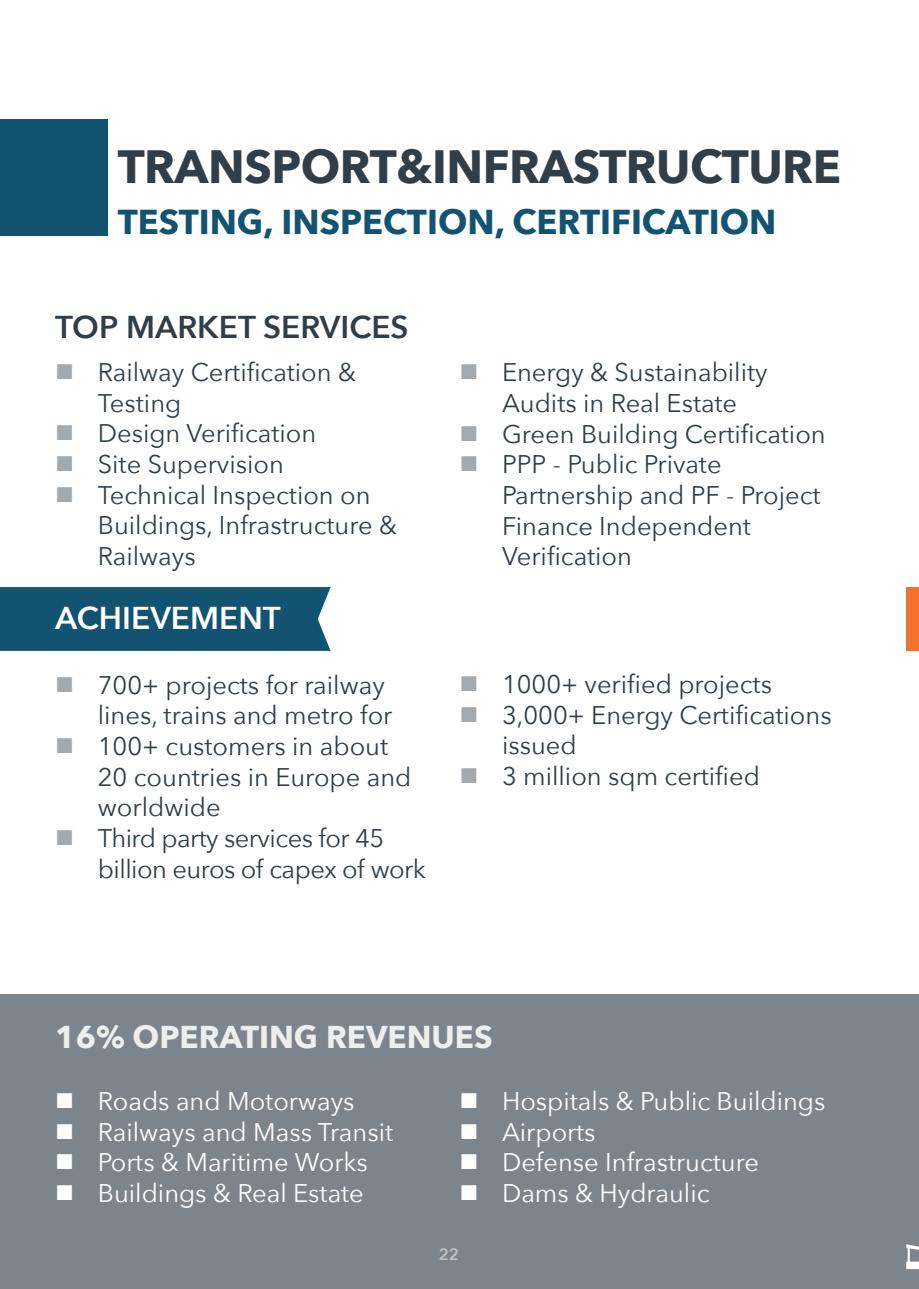
<style>
.page{position:relative;width:919px;height:1289px;background:#fff}
.page>*{position:absolute;margin:0;border:0;box-sizing:border-box;transform-origin:0 0}
.t1{font:700 46.5px "Avenir Next";letter-spacing:-.01em;color:#313e48}
.t2{font:700 34.5px "Avenir Next";color:#115371}
.bullet{font:700 31.5px "Avenir Next";color:#edefed}
.titoli-contenuti{font:600 31.5px "Avenir Next";color:#313e48}
.titoli-contenuti-2{font:600 31.5px "Avenir Next";color:#fff}
.t3{font:25.5px/30.6px "Avenir Next";color:#313e48}
.t4{font:25.5px "Avenir Next";color:#fff}
.t5{font:25.5px/30.6px "Avenir Next";letter-spacing:-.02em;color:#313e48}
.bullet-neutri{font:600 16.5px "Avenir Next";color:#c1c3c2}
.s1{color:#a3a9ad}
</style>
<div class="page">
<div style="left:0;top:587px;width:330px;height:64px;background:#115371"></div>
<div style="left:0;top:994px;width:918px;height:294px;background:#7c858c"></div>
<div style="left:0;top:119px;width:107px;height:117px;background:#115371"></div>
<div style="left:906px;top:587px;width:12px;height:64px;background:#f3712a"></div>
<svg style="left:906px;top:1244px;width:12px;height:26px"></svg>
<p class="t1" style="left:118px;top:127px;width:724px">TRANSPORT&amp;INFRASTRUCTURE</p>
<p class="t2" style="left:118px;top:192px;width:660px">TESTING, INSPECTION, CERTIFICATION</p>
<p class="titoli-contenuti" style="left:55px;top:300px;width:355px">TOP MARKET SERVICES</p>
<p class="t3" style="left:98px;top:356px;width:259px;text-indent:-43px"><span class="s1">■</span> Railway Certification &amp;<br>Testing</p>
<p class="t3" style="left:55px;top:417px;width:262px"><span class="s1">■</span> Design Verification</p>
<p class="t3" style="left:55px;top:448px;width:230px"><span class="s1">■</span> Site Supervision</p>
<p class="t3" style="left:98px;top:478px;width:301px;text-indent:-43px"><span class="s1">■</span> Technical Inspection on<br>Buildings, Infrastructure &amp;<br>Railways</p>
<p class="titoli-contenuti-2" style="left:55px;top:591px;width:227px">ACHIEVEMENT</p>
<p class="t3" style="left:98px;top:668px;width:296px;text-indent:-43px"><span class="s1">■</span> 700+ projects for railway lines, trains and metro for</p>
<p class="t3" style="left:98px;top:729px;width:315px;text-indent:-43px"><span class="s1">■</span> 100+ customers in about<br>20 countries in Europe and worldwide</p>
<p class="t5" style="left:98px;top:821px;width:329px;text-indent:-43px"><span class="s1">■</span> Third party services for 45 billion euros of capex of work</p>
<p class="t3" style="left:459px;top:356px;width:309px;text-align:center"><span class="s1">■</span> Energy &amp; Sustainability<br>Audits in Real Estate</p>
<p class="t3" style="left:459px;top:417px;width:368px"><span class="s1">■</span> Green Building Certification</p>
<p class="t3" style="left:502px;top:448px;width:320px;text-indent:-43px"><span class="s1">■</span> PPP - Public Private<br>Partnership and PF - Project<br>Finance Independent<br>Verification</p>
<p class="t3" style="left:459px;top:667px;width:314px"><span class="s1">■</span> 1000+ verified projects</p>
<p class="t3" style="left:502px;top:698px;width:331px;text-indent:-43px"><span class="s1">■</span> 3,000+ Energy Certifications issued</p>
<p class="t3" style="left:459px;top:759px;width:302px"><span class="s1">■</span> 3 million sqm certified</p>
<p class="bullet" style="left:55px;top:1009px;width:439px">16% OPERATING REVENUES</p>
<p class="t4" style="left:55px;top:1079px;width:301px">■ Roads and Motorways</p>
<p class="t4" style="left:55px;top:1110px;width:339px">■ Railways and Mass Transit</p>
<p class="t4" style="left:55px;top:1140px;width:314px">■ Ports &amp; Maritime Works</p>
<p class="t4" style="left:55px;top:1171px;width:310px">■ Buildings &amp; Real Estate</p>
<p class="t4" style="left:459px;top:1079px;width:367px">■ Hospitals &amp; Public Buildings</p>
<p class="t4" style="left:459px;top:1110px;width:137px">■ Airports</p>
<p class="t4" style="left:459px;top:1140px;width:301px">■ Defense Infrastructure</p>
<p class="t4" style="left:459px;top:1171px;width:251px">■ Dams &amp; Hydraulic</p>
<p class="bullet-neutri" style="left:439px;top:1240px;width:22px">22</p>
</div>
